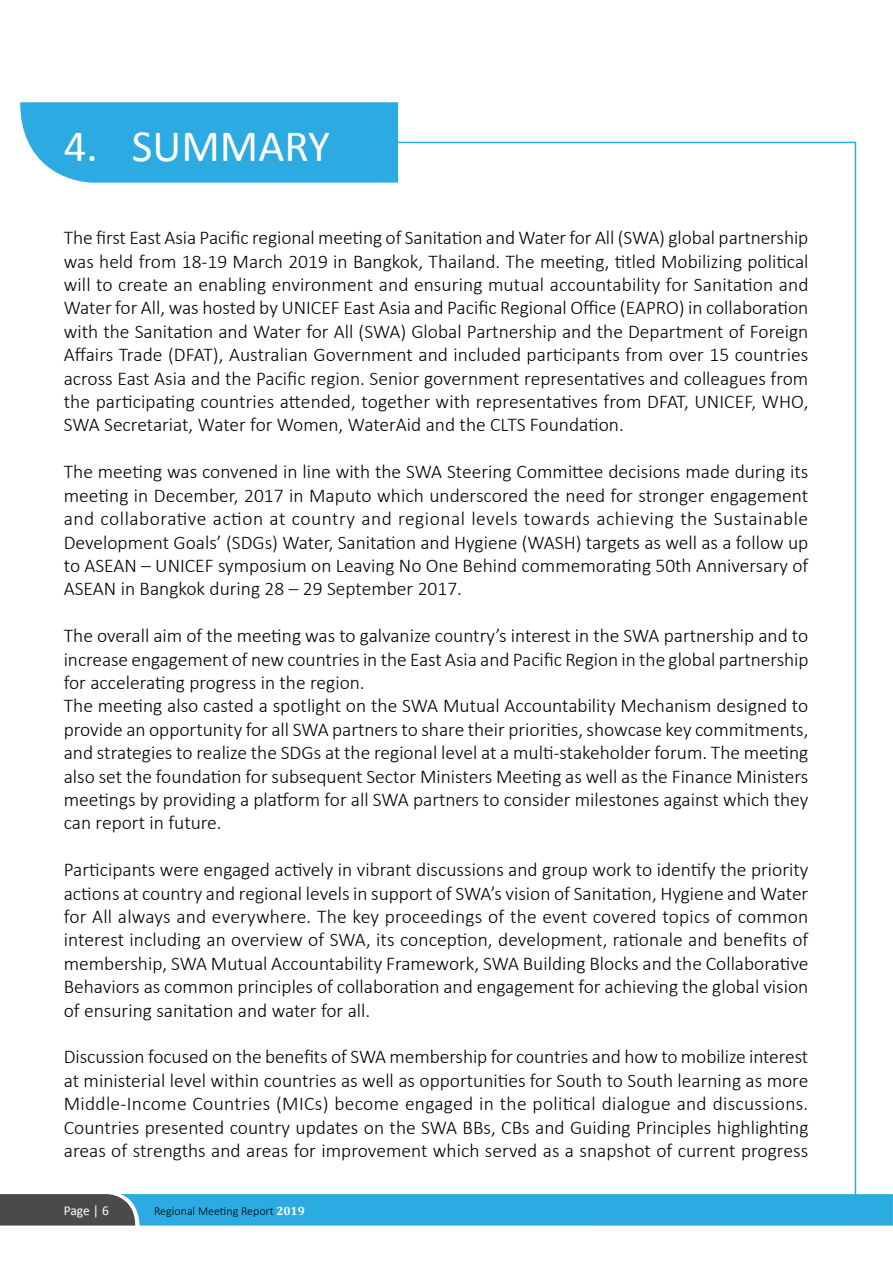
<style>
.page{position:relative;width:893px;height:1263px;background:#fff}
.page>*{position:absolute;margin:0;border:0;box-sizing:border-box;transform-origin:0 0}
.t1{font:45px "Calibri";color:#fff}
.t2{font:300 19.5px/23.4px "Calibri";color:#000;text-align:justify}
.t3{font:13.5px "Calibri";color:#fff}
.t4{font:300 12px "Calibri";color:#000}
.s1{font-family:"Cambria";font-weight:700;color:#fff}
</style>
<div class="page">
<svg style="left:0;top:1194px;width:893px;height:31px;background:#319bc8"></svg>
<svg style="left:20px;top:102px;width:378px;height:81px;background:#36afe3"></svg>
<svg style="left:381px;top:141px;width:476px;height:1061px"></svg>
<h1 class="t1" style="left:64px;top:115px;width:268px">4. SUMMARY</h1>
<p class="t2" style="left:64px;top:226px;width:746px">The first East Asia Pacific regional meeting of Sanitation and Water for All (SWA) global partnership was held from 18-19 March 2019 in Bangkok, Thailand. The meeting, titled Mobilizing political will to create an enabling environment and ensuring mutual accountability for Sanitation and Water for All, was hosted by UNICEF East Asia and Pacific Regional Office (EAPRO) in collaboration with the Sanitation and Water for All (SWA) Global Partnership and the Department of Foreign Affairs Trade (DFAT), Australian Government and included participants from over 15 countries across East Asia and the Pacific region. Senior government representatives and colleagues from the participating countries attended, together with representatives from DFAT, UNICEF, WHO, SWA Secretariat, Water for Women, WaterAid and the CLTS Foundation.</p>
<p class="t2" style="left:64px;top:460px;width:746px">The meeting was convened in line with the SWA Steering Committee decisions made during its meeting in December, 2017 in Maputo which underscored the need for stronger engagement and collaborative action at country and regional levels towards achieving the Sustainable Development Goals’ (SDGs) Water, Sanitation and Hygiene (WASH) targets as well as a follow up to ASEAN – UNICEF symposium on Leaving No One Behind commemorating 50th Anniversary of ASEAN in Bangkok during 28 – 29 September 2017.</p>
<p class="t2" style="left:64px;top:624px;width:746px;text-align:left">The overall aim of the meeting was to galvanize country’s interest in the SWA partnership and to increase engagement of new countries in the East Asia and Pacific Region in the global partnership for accelerating progress in the region.<br>The meeting also casted a spotlight on the SWA Mutual Accountability Mechanism designed to provide an opportunity for all SWA partners to share their priorities, showcase key commitments, and strategies to realize the SDGs at the regional level at a multi-stakeholder forum. The meeting also set the foundation for subsequent Sector Ministers Meeting as well as the Finance Ministers meetings by providing a platform for all SWA partners to consider milestones against which they can report in future.</p>
<p class="t2" style="left:64px;top:858px;width:746px">Participants were engaged actively in vibrant discussions and group work to identify the priority actions at country and regional levels in support of SWA’s vision of Sanitation, Hygiene and Water for All always and everywhere. The key proceedings of the event covered topics of common interest including an overview of SWA, its conception, development, rationale and benefits of membership, SWA Mutual Accountability Framework, SWA Building Blocks and the Collaborative Behaviors as common principles of collaboration and engagement for achieving the global vision of ensuring sanitation and water for all.</p>
<p class="t2" style="left:64px;top:1045px;width:746px">Discussion focused on the benefits of SWA membership for countries and how to mobilize interest at ministerial level within countries as well as opportunities for South to South learning as more Middle-Income Countries (MICs) become engaged in the political dialogue and discussions.<br>Countries presented country updates on the SWA BBs, CBs and Guiding Principles highlighting areas of strengths and areas for improvement which served as a snapshot of current progress</p>
<p class="t3" style="left:64px;top:1201px;width:47px">Page | 6</p>
<p class="t4" style="left:154px;top:1203px;width:152px">Regional Meeting Report <span class="s1">2019</span></p>
</div>
